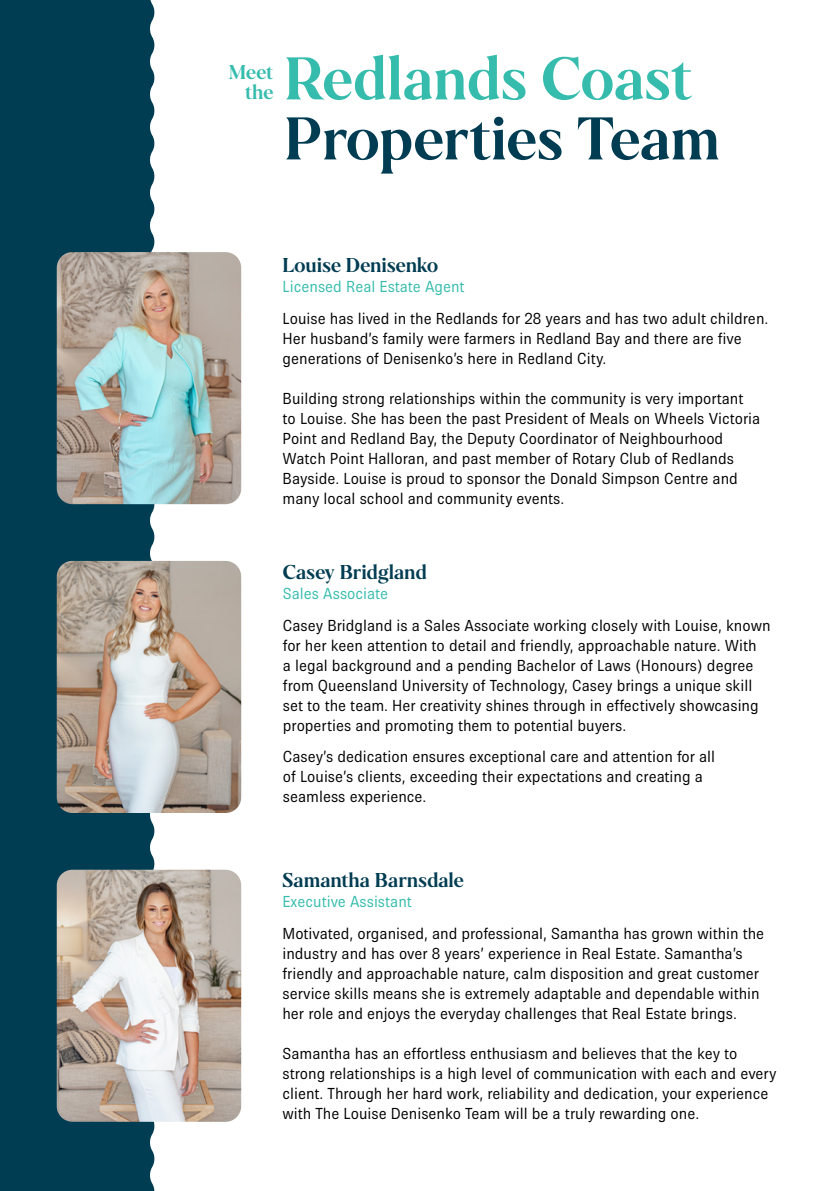
<style>
.page{position:relative;width:840px;height:1191px;background:#fff}
.page>*{position:absolute;margin:0;border:0;box-sizing:border-box;transform-origin:0 0}
.t1{font:60px "Galonia";color:#003c52}
.t2{font:60px "Galonia";letter-spacing:.005em;color:#35bcad}
.t3{font:20px "Galonia";letter-spacing:.005em;color:#003c52}
.t4{font:20px/20px "Galonia";letter-spacing:-.005em;color:#35bcad;text-align:right}
.t5{font:16px/20px "Brown Pro";color:#000}
.t6{font:16px "Brown Pro";color:#35bcad}
</style>
<div class="page">
<div style="left:0;top:0;width:154px;height:1191px;background:#003c52"></div>
<img style="left:57px;top:252px;width:184px;height:252px">
<img style="left:57px;top:561px;width:184px;height:252px">
<img style="left:57px;top:869px;width:184px;height:252px">
<p class="t4" style="left:228px;top:62px;width:46px">Meet the</p>
<h1 class="t2" style="left:284px;top:42px;width:409px">Redlands Coast</h1>
<h1 class="t1" style="left:284px;top:102px;width:437px">Properties Team</h1>
<p class="t3" style="left:282px;top:253px;width:157px">Louise Denisenko</p>
<p class="t6" style="left:282px;top:278px;width:183px">Licensed Real Estate Agent</p>
<p class="t5" style="left:282px;top:308px;width:487px">Louise has lived in the Redlands for 28 years and has two adult children.<br>Her husband’s family were farmers in Redland Bay and there are five generations of Denisenko’s here in Redland City.</p>
<p class="t5" style="left:282px;top:388px;width:479px">Building strong relationships within the community is very important to Louise. She has been the past President of Meals on Wheels Victoria Point and Redland Bay, the Deputy Coordinator of Neighbourhood Watch Point Halloran, and past member of Rotary Club of Redlands Bayside. Louise is proud to sponsor the Donald Simpson Centre and many local school and community events.</p>
<p class="t3" style="left:283px;top:560px;width:145px">Casey Bridgland</p>
<p class="t6" style="left:283px;top:585px;width:107px">Sales Associate</p>
<p class="t5" style="left:283px;top:615px;width:489px">Casey Bridgland is a Sales Associate working closely with Louise, known for her keen attention to detail and friendly, approachable nature. With<br>a legal background and a pending Bachelor of Laws (Honours) degree from Queensland University of Technology, Casey brings a unique skill set to the team. Her creativity shines through in effectively showcasing properties and promoting them to potential buyers.</p>
<p class="t5" style="left:283px;top:746px;width:433px">Casey’s dedication ensures exceptional care and attention for all of Louise’s clients, exceeding their expectations and creating a seamless experience.</p>
<p class="t3" style="left:282px;top:867px;width:183px">Samantha Barnsdale</p>
<p class="t6" style="left:282px;top:892px;width:131px">Executive Assistant</p>
<p class="t5" style="left:282px;top:923px;width:483px">Motivated, organised, and professional, Samantha has grown within the industry and has over 8 years’ experience in Real Estate. Samantha’s friendly and approachable nature, calm disposition and great customer service skills means she is extremely adaptable and dependable within her role and enjoys the everyday challenges that Real Estate brings.</p>
<p class="t5" style="left:282px;top:1043px;width:495px">Samantha has an effortless enthusiasm and believes that the key to strong relationships is a high level of communication with each and every client. Through her hard work, reliability and dedication, your experience with The Louise Denisenko Team will be a truly rewarding one.</p>
</div>
